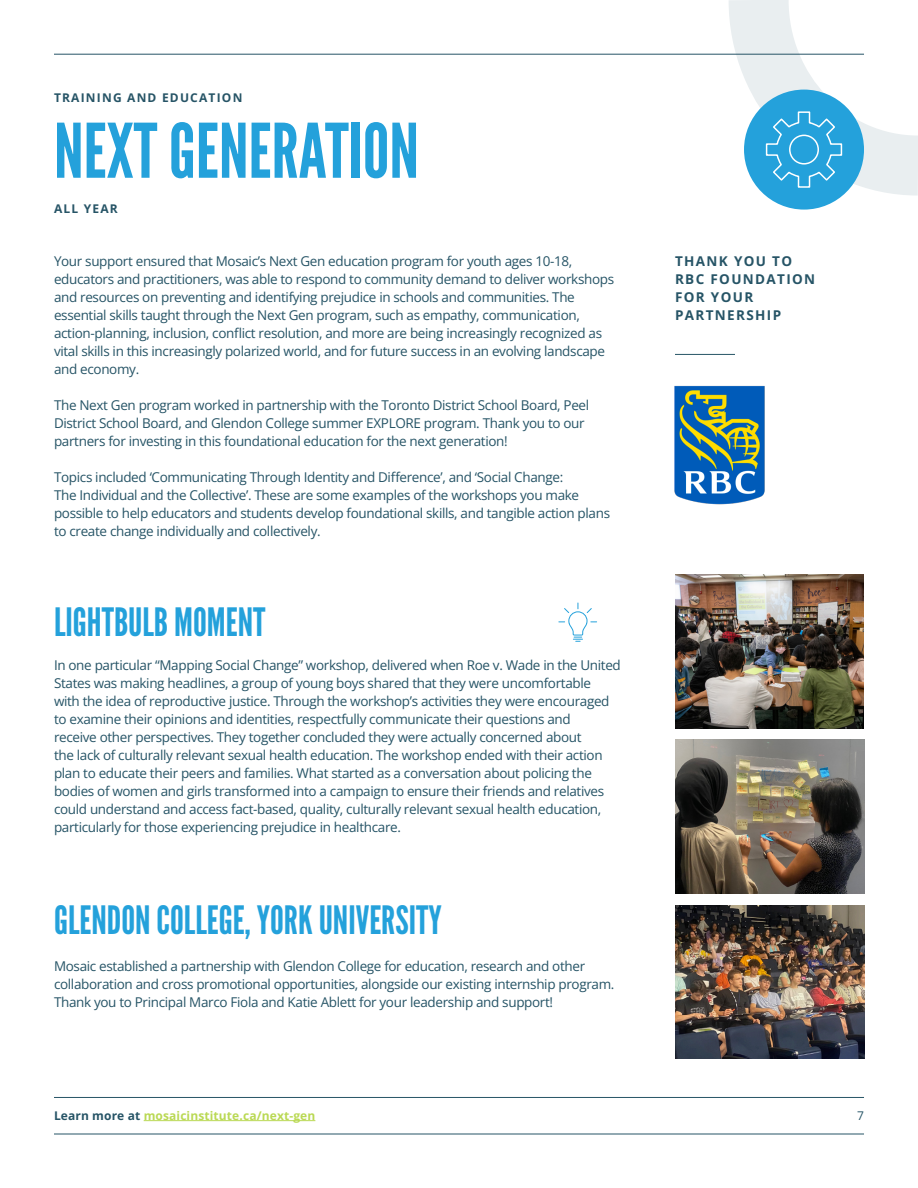
<style>
.page{position:relative;width:918px;height:1188px;background:#fff}
.page>*{position:absolute;margin:0;border:0;box-sizing:border-box;transform-origin:0 0}
.t1{font:75px "League Gothic";color:#24a1db}
.t2{font:39px "League Gothic";color:#24a1db}
.t3{font:13.5px/18px "Open Sans";letter-spacing:-.025em;color:#265466}
.t4{font:700 13.5px/18px "Open Sans";letter-spacing:.1em;color:#265466}
.t5{font:700 12px "Open Sans";letter-spacing:.01em;color:#bad954}
.t6{font:700 12px "Open Sans";letter-spacing:.1em;color:#265466}
.t7{font:12px "Open Sans";color:#265466}
.s1{color:#265466}
</style>
<div class="page">
<svg style="left:699px;top:0;width:219px;height:201px"></svg>
<hr style="left:675px;top:354px;width:60px;height:1px;background:#265466">
<hr style="left:54px;top:54px;width:810px;height:1px;background:#265466">
<hr style="left:54px;top:1134px;width:810px;height:1px;background:#265466">
<img style="left:674px;top:386px;width:91px;height:119px">
<hr style="left:144px;top:1120px;width:171px;height:1px;background:#bad954">
<hr style="left:54px;top:1097px;width:810px;height:1px;background:#265466">
<div style="left:744px;top:90px;width:120px;height:120px;background:#24a1db;border-radius:50%"></div>
<svg style="left:765px;top:111px;width:78px;height:77px"></svg>
<svg style="left:559px;top:603px;width:38px;height:39px"></svg>
<img style="left:675px;top:905px;width:189px;height:154px">
<img style="left:675px;top:575px;width:189px;height:153px">
<img style="left:675px;top:740px;width:189px;height:153px">
<p class="t6" style="left:54px;top:90px;width:190px">TRAINING AND EDUCATION</p>
<p class="t1" style="left:54px;top:106px;width:367px">NEXT GENERATION</p>
<p class="t6" style="left:54px;top:201px;width:65px">ALL YEAR</p>
<p class="t3" style="left:54px;top:252px;width:562px">Your support ensured that Mosaic’s Next Gen education program for youth ages 10-18, educators and practitioners, was able to respond to community demand to deliver workshops and resources on preventing and identifying prejudice in schools and communities. The essential skills taught through the Next Gen program, such as empathy, communication, action-planning, inclusion, conflict resolution, and more are being increasingly recognized as vital skills in this increasingly polarized world, and for future success in an evolving landscape and economy.</p>
<p class="t3" style="left:54px;top:396px;width:537px">The Next Gen program worked in partnership with the Toronto District School Board, Peel<br>District School Board, and Glendon College summer EXPLORE program. Thank you to our partners for investing in this foundational education for the next generation!</p>
<p class="t3" style="left:54px;top:468px;width:511px">Topics included ‘Communicating Through Identity and Difference’, and ‘Social Change:</p>
<p class="t3" style="left:54px;top:486px;width:558px">The Individual and the Collective’. These are some examples of the workshops you make possible to help educators and students develop foundational skills, and tangible action plans to create change individually and collectively.</p>
<p class="t2" style="left:54px;top:599px;width:213px">LIGHTBULB MOMENT</p>
<p class="t3" style="left:54px;top:656px;width:568px">In one particular “Mapping Social Change” workshop, delivered when Roe v. Wade in the United States was making headlines, a group of young boys shared that they were uncomfortable<br>with the idea of reproductive justice. Through the workshop’s activities they were encouraged to examine their opinions and identities, respectfully communicate their questions and<br>receive other perspectives. They together concluded they were actually concerned about<br>the lack of culturally relevant sexual health education. The workshop ended with their action plan to educate their peers and families. What started as a conversation about policing the bodies of women and girls transformed into a campaign to ensure their friends and relatives could understand and access fact-based, quality, culturally relevant sexual health education, particularly for those experiencing prejudice in healthcare.</p>
<p class="t2" style="left:54px;top:897px;width:389px">GLENDON COLLEGE, YORK UNIVERSITY</p>
<p class="t3" style="left:54px;top:957px;width:562px">Mosaic established a partnership with Glendon College for education, research and other collaboration and cross promotional opportunities, alongside our existing internship program.<br>Thank you to Principal Marco Fiola and Katie Ablett for your leadership and support!</p>
<p class="t4" style="left:675px;top:252px;width:119px">THANK YOU TO</p>
<p class="t4" style="left:675px;top:270px;width:142px">RBC FOUNDATION<br>FOR YOUR<br>PARTNERSHIP</p>
<p class="t5" style="left:54px;top:1107px;width:263px"><span class="s1">Learn more at</span> mosaicinstitute.ca/next-gen</p>
<p class="t7" style="left:857px;top:1107px;width:8px">7</p>
</div>
